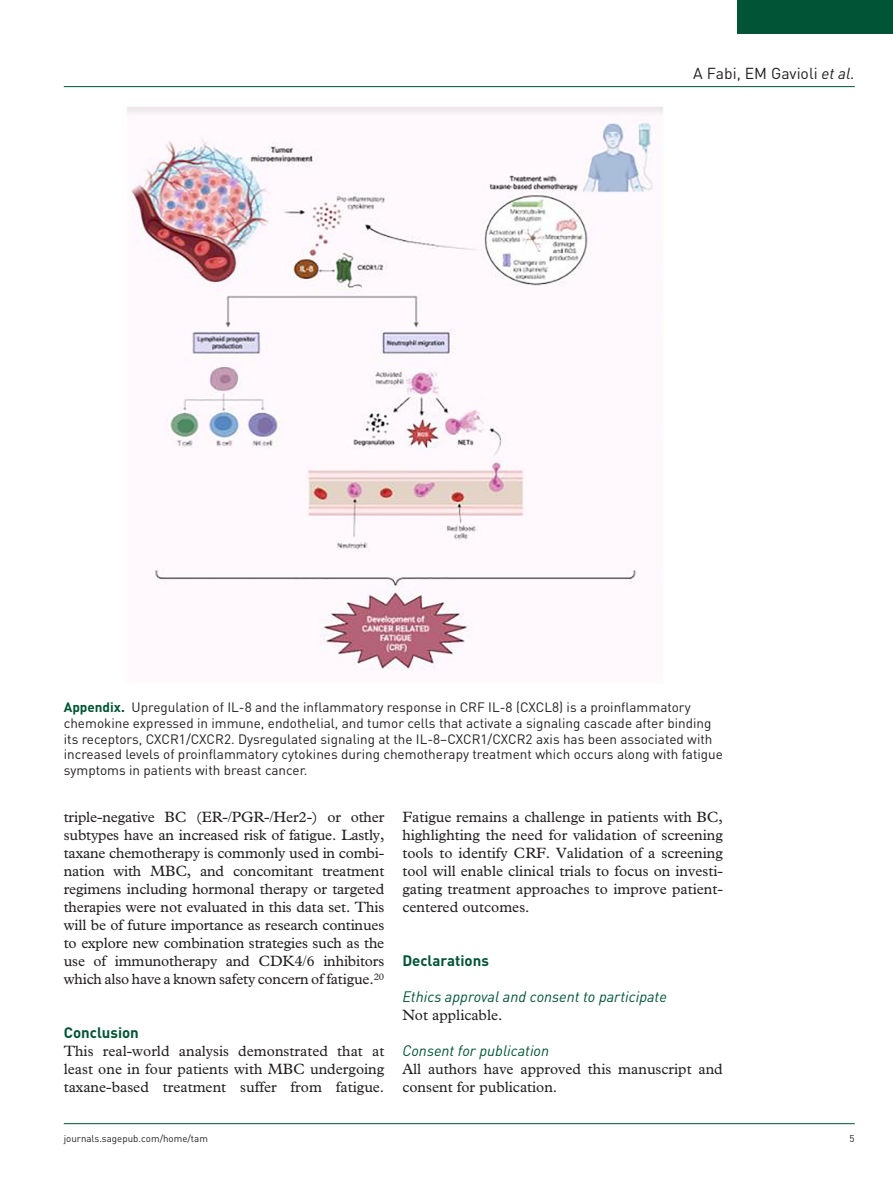
<style>
.page{position:relative;width:893px;height:1191px;background:#fff}
.page>*{position:absolute;margin:0;border:0;box-sizing:border-box;transform-origin:0 0}
.t1{font:15.75px "DIN";color:#231f20}
.t2{font:15px/18px "Plantin Std";color:#231f20;text-align:justify}
.t3{font:italic 15px "DIN";color:#015436}
.t4{font:700 15px "DIN";color:#015436}
.t5{font:13.5px/15.8px "DIN";color:#231f20}
.t6{font:9.75px "DIN";color:#231f20}
.s1{font-style:italic}
.s2{font-weight:700;color:#015436}
</style>
<div class="page">
<hr style="left:64px;top:86px;width:791px;height:1px;background:#015436">
<hr style="left:64px;top:1123px;width:791px;height:1px;background:#015436">
<div style="left:738px;top:0;width:155px;height:34px;background:#015436"></div>
<img style="left:127px;top:107px;width:536px;height:564px">
<p class="t1" style="left:693px;top:63px;width:163px">A Fabi, EM Gavioli <span class="s1">et al.</span></p>
<p class="t5" style="left:64px;top:699px;width:661px"><span class="s2">Appendix.</span> Upregulation of IL-8 and the inflammatory response in CRF IL-8 (CXCL8) is a proinflammatory chemokine expressed in immune, endothelial, and tumor cells that activate a signaling cascade after binding its receptors, CXCR1/CXCR2. Dysregulated signaling at the IL-8–CXCR1/CXCR2 axis has been associated with increased levels of proinflammatory cytokines during chemotherapy treatment which occurs along with fatigue symptoms in patients with breast cancer.</p>
<p class="t2" style="left:64px;top:808px;width:322px">triple-negative BC (ER-/PGR-/Her2-) or other subtypes have an increased risk of fatigue. Lastly, taxane chemotherapy is commonly used in combi&shy;nation with MBC, and concomitant treatment regimens including hormonal therapy or targeted therapies were not evaluated in this data set. This will be of future importance as research continues to explore new combination strategies such as the use of immunotherapy and CDK4/6 inhibitors which also have a known safety concern of fatigue.<sup>20</sup></p>
<p class="t4" style="left:64px;top:1023px;width:77px">Conclusion</p>
<p class="t2" style="left:64px;top:1042px;width:322px">This real-world analysis demonstrated that at least one in four patients with MBC undergoing taxane-based treatment suffer from fatigue.</p>
<p class="t2" style="left:402px;top:808px;width:322px">Fatigue remains a challenge in patients with BC, highlighting the need for validation of screening tools to identify CRF. Validation of a screening tool will enable clinical trials to focus on investi&shy;gating treatment approaches to improve patient&shy;centered outcomes.</p>
<p class="t4" style="left:402px;top:951px;width:88px">Declarations</p>
<p class="t3" style="left:402px;top:987px;width:266px">Ethics approval and consent to participate</p>
<p class="t2" style="left:402px;top:1006px;width:102px">Not applicable.</p>
<p class="t3" style="left:402px;top:1041px;width:148px">Consent for publication</p>
<p class="t2" style="left:402px;top:1060px;width:322px">All authors have approved this manuscript and consent for publication.</p>
<p class="t6" style="left:64px;top:1132px;width:146px">journals.sagepub.com/home/tam</p>
<p class="t6" style="left:850px;top:1132px;width:7px">5</p>
</div>
